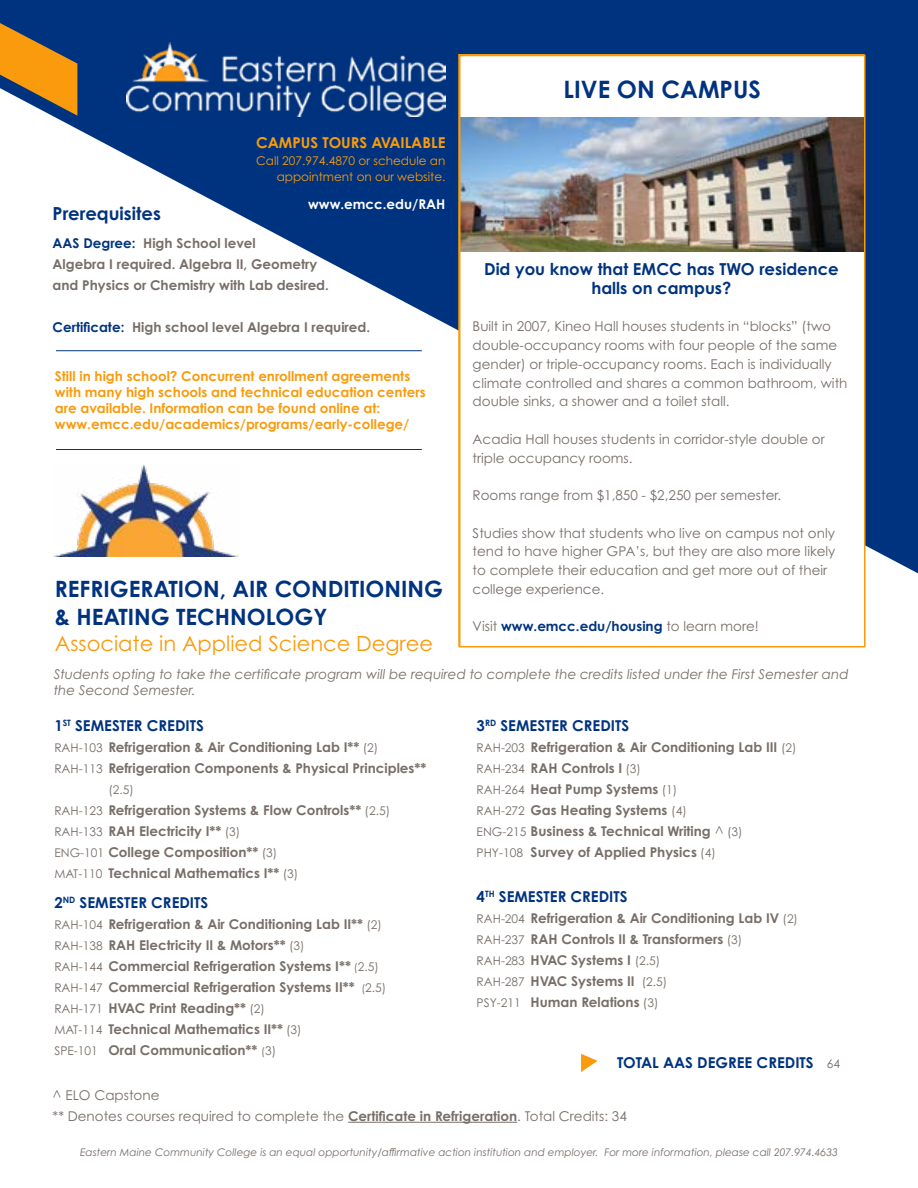
<style>
.page{position:relative;width:918px;height:1188px;background:#fff}
.page>*{position:absolute;margin:0;border:0;box-sizing:border-box;transform-origin:0 0}
.t1{font:700 24px "Century Gothic Pro";color:#00337f}
.t2{font:700 22.5px/28.8px "Century Gothic Pro";color:#00337f}
.t3{font:21px "Century Gothic Pro";color:#f99b0c}
.t4{font:700 18px "Century Gothic Pro";color:#00337f}
.t5{font:700 16.5px/18.8px "Century Gothic Pro";color:#00337f;text-align:center}
.t6{font:700 15px "Century Gothic Pro";color:#00337f}
.t7{font:700 15px "Century Gothic Pro";color:#f99b0c}
.t8{font:700 13.5px/21px "Century Gothic Pro";color:#786e69}
.t9{font:13.5px/18.8px "Century Gothic Pro";color:#786e69}
.t10{font:700 13.5px/16.2px "Century Gothic Pro";color:#f99b0c}
.t11{font:italic 13.5px/16.2px "Century Gothic Pro";color:#786e69}
.t12{font:700 13.5px "Century Gothic Pro";color:#00337f}
.t13{font:700 13.5px "Century Gothic Pro";color:#fff}
.t14{font:12px/16.5px "Century Gothic Pro";color:#f99b0c;text-align:right}
.t15{font:12px "Century Gothic Pro";color:#786e69}
.t16{font:italic 10.5px "Century Gothic Pro";color:#786e69}
.s1{color:#00337f}
.s2{font-weight:400;color:#786e69}
.s3{font-weight:400;font-size:12px}
.s4{font-weight:400;font-size:10.5px}
.s5{font-weight:400}
.s6{font-weight:700;font-size:13.5px}
.s7{font-weight:400;font-size:12px;color:#786e69}
.s8{font-weight:700}
</style>
<div class="page">
<svg style="left:0;top:0;width:918px;height:573px"></svg>
<svg style="left:0;top:23px;width:77px;height:93px;background:#a5814b"></svg>
<svg style="left:581px;top:1054px;width:17px;height:18px"></svg>
<img style="left:53px;top:464px;width:186px;height:93px">
<img style="left:127px;top:43px;width:318px;height:73px">
<hr style="left:56px;top:350px;width:366px;height:1px;background:#00337f">
<hr style="left:56px;top:449px;width:366px;height:1px;background:#00337f">
<hr style="left:348px;top:1122px;width:169px;height:1px;background:#786e69">
<div style="left:460px;top:56px;width:405px;height:591px;background:#fff"></div>
<img style="left:462px;top:117px;width:401px;height:134px">
<div style="left:459px;top:55px;width:407px;height:592px;border:2px solid #f99b0c"></div>
<h1 class="t1" style="left:564px;top:74px;width:199px">LIVE ON CAMPUS</h1>
<p class="t7" style="left:256px;top:133px;width:191px">CAMPUS TOURS AVAILABLE</p>
<p class="t14" style="left:256px;top:152px;width:191px">Call 207.974.4870 or schedule an appointment on our website.</p>
<p class="t13" style="left:308px;top:196px;width:139px">www.emcc.edu/RAH</p>
<h3 class="t4" style="left:53px;top:202px;width:110px">Prerequisites</h3>
<p class="t8" style="left:53px;top:232px;width:278px"><span class="s1">AAS Degree:</span> High School level<br>Algebra I required. Algebra II, Geometry and Physics or Chemistry with Lab desired.</p>
<p class="t8" style="left:53px;top:316px;width:319px"><span class="s1">Certificate:</span> High school level Algebra I required.</p>
<p class="t5" style="left:484px;top:259px;width:356px">Did you know that EMCC has TWO residence halls on campus?</p>
<p class="t9" style="left:473px;top:317px;width:376px">Built in 2007, Kineo Hall houses students in “blocks” (two double-occupancy rooms with four people of the same gender) or triple-occupancy rooms. Each is individually climate controlled and shares a common bathroom, with double sinks, a shower and a toilet stall.</p>
<p class="t9" style="left:473px;top:429px;width:354px">Acadia Hall houses students in corridor-style double or triple occupancy rooms.</p>
<p class="t9" style="left:473px;top:486px;width:310px">Rooms range from $1,850 - $2,250 per semester.</p>
<p class="t9" style="left:473px;top:523px;width:364px">Studies show that students who live on campus not only tend to have higher GPA’s, but they are also more likely to complete their education and get more out of their college experience.</p>
<p class="t12" style="left:473px;top:618px;width:288px"><span class="s2">Visit</span> www.emcc.edu/housing <span class="s2">to learn more!</span></p>
<p class="t11" style="left:54px;top:666px;width:797px">Students opting to take the certificate program will be required to complete the credits listed under the First Semester and the Second Semester.</p>
<p class="t10" style="left:55px;top:368px;width:372px">Still in high school? Concurrent enrollment agreements with many high schools and technical education centers are available. Information can be found online at: www.emcc.edu/academics/programs/early-college/</p>
<h2 class="t2" style="left:55px;top:574px;width:390px">REFRIGERATION, AIR CONDITIONING &amp; HEATING TECHNOLOGY</h2>
<h3 class="t3" style="left:55px;top:630px;width:380px">Associate in Applied Science Degree</h3>
<p class="t6" style="left:54px;top:716px;width:151px">1<sup>ST</sup> SEMESTER CREDITS</p>
<p class="t8" style="left:54px;top:736px;width:373px"><span class="s3">RAH-103</span> Refrigeration &amp; Air Conditioning Lab I** <span class="s3">(2)<br>RAH-113</span> Refrigeration Components &amp; Physical Principles**</p>
<p class="t15" style="left:108px;top:782px;width:27px">(2.5)</p>
<p class="t8" style="left:54px;top:799px;width:337px"><span class="s3">RAH-123</span> Refrigeration Systems &amp; Flow Controls** <span class="s3">(2.5)<br>RAH-133</span> RAH Electricity I** <span class="s3">(3)<br>ENG-101</span> College Composition** <span class="s3">(3)<br>MAT-110</span> Technical Mathematics I** <span class="s3">(3)</span></p>
<p class="t6" style="left:54px;top:894px;width:155px">2<sup>ND</sup> SEMESTER CREDITS</p>
<p class="t8" style="left:54px;top:914px;width:333px"><span class="s3">RAH-104</span> Refrigeration &amp; Air Conditioning Lab II** <span class="s3">(2)<br>RAH-138</span> RAH Electricity II &amp; Motors** <span class="s3">(3)<br>RAH-144</span> Commercial Refrigeration Systems I** <span class="s4">(</span><span class="s3">2.5)<br>RAH-147</span> Commercial Refrigeration Systems II** <span class="s4">(</span><span class="s3">2.5)<br>RAH-171</span> HVAC Print Reading** <span class="s3">(2)<br>MAT-114</span> Technical Mathematics II** <span class="s3">(3)<br>SPE-101</span> Oral Communication** <span class="s4">(</span><span class="s3">3)</span></p>
<p class="t6" style="left:477px;top:716px;width:154px">3<sup>RD</sup> SEMESTER CREDITS</p>
<p class="t8" style="left:477px;top:736px;width:321px"><span class="s3">RAH-203</span> Refrigeration &amp; Air Conditioning Lab III <span class="s3">(2)<br>RAH-234</span> RAH Controls I <span class="s3">(3)<br>RAH-264</span> Heat Pump Systems <span class="s3">(1)<br>RAH-272</span> Gas Heating Systems <span class="s3">(4)<br>ENG-215</span> Business &amp; Technical Writing <span class="s5">^</span> <span class="s3">(3)<br>PHY-108</span> Survey of Applied Physics <span class="s3">(4)</span></p>
<p class="t6" style="left:477px;top:887px;width:152px">4<sup>TH</sup> SEMESTER CREDITS</p>
<p class="t8" style="left:477px;top:907px;width:323px"><span class="s3">RAH-204</span> Refrigeration &amp; Air Conditioning Lab IV <span class="s3">(2)<br>RAH-237</span> RAH Controls II &amp; Transformers <span class="s3">(3)</span></p>
<p class="t15" style="left:477px;top:953px;width:185px">RAH-283 <span class="s6">HVAC Systems I</span> (2.5)</p>
<p class="t8" style="left:477px;top:970px;width:192px"><span class="s3">RAH-287</span> HVAC Systems II <span class="s3">(2.5)<br>PSY-211</span> Human Relations <span class="s3">(3)</span></p>
<p class="t6" style="left:617px;top:1054px;width:225px">TOTAL AAS DEGREE CREDITS <span class="s7">64</span></p>
<p class="t9" style="left:53px;top:1084px;width:576px;line-height:21px">^ ELO Capstone<br>** Denotes courses required to complete the <span class="s8">Certificate in Refrigeration</span>. Total Credits: 34</p>
<p class="t16" style="left:80px;top:1146px;width:759px">Eastern Maine Community College is an equal opportunity/affirmative action institution and employer. For more information, please call 207.974.4633</p>
</div>
